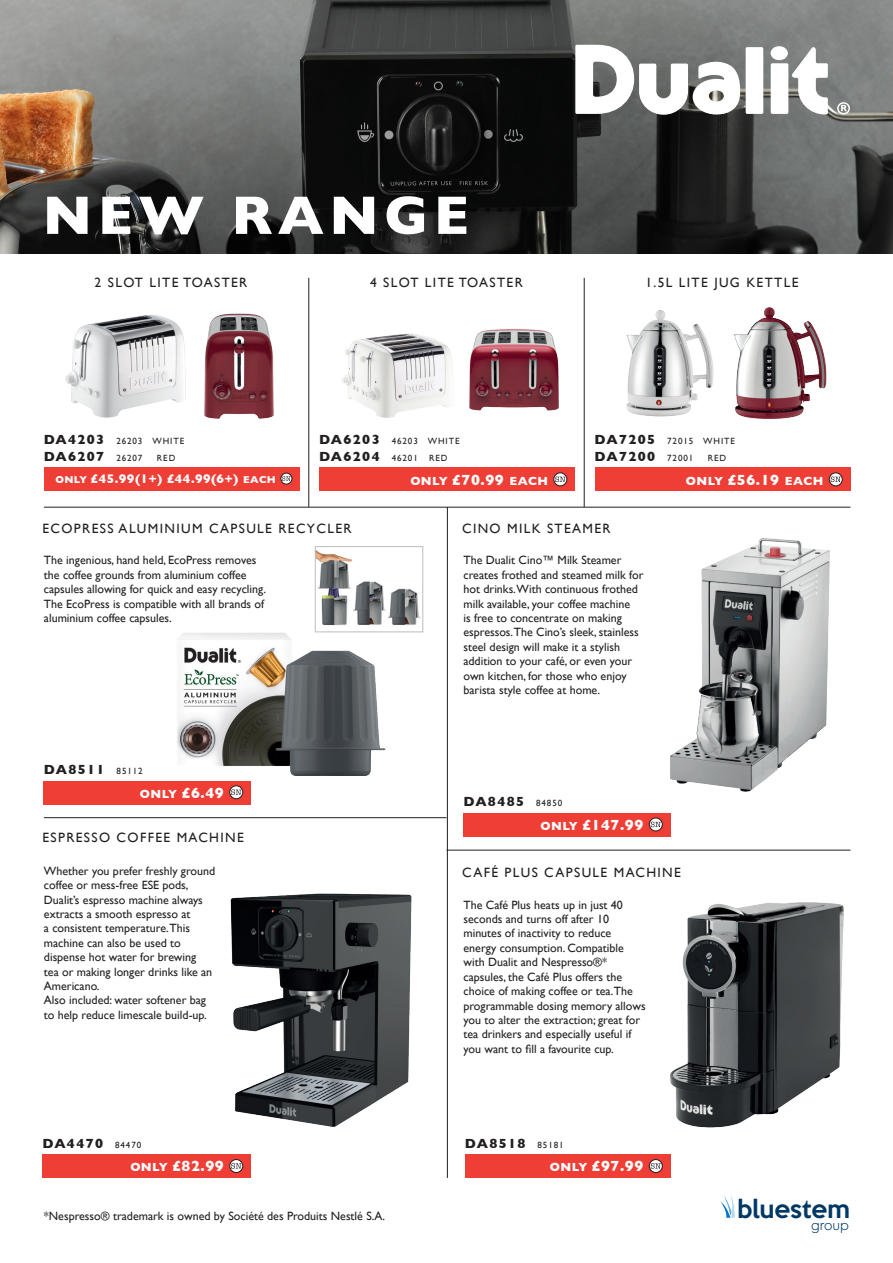
<style>
.page{position:relative;width:893px;height:1263px;background:#fff}
.page>*{position:absolute;margin:0;border:0;box-sizing:border-box;transform-origin:0 0}
.t1{font:700 54.9px "Gill Sans";letter-spacing:.1em;color:#fff}
.t2{font:500 23.25px "Keep Calm";color:#003864}
.t3{font:700 15px "Gill Sans";letter-spacing:.04em;color:#fff}
.t4{font:13.5px "Gill Sans";letter-spacing:.1em;color:#231f20}
.t5{font:700 13.5px "Gill Sans";letter-spacing:.1em;color:#231f20}
.t6{font:100 12.9px "Mothercare";color:#003864}
.t7{font:700 12.75px "Gill Sans";letter-spacing:.04em;color:#fff}
.t8{font:12px/14.4px "Gill Sans";color:#231f20}
.t9{font:700 12px "Gill Sans";letter-spacing:.035em;color:#fff}
.t10{font:9px "Gill Sans";letter-spacing:.1em;color:#231f20}
.s1{font-weight:700;font-size:13.5px}
.s2{font-size:10.2px}
.s3{font-weight:400;font-size:9px}
.s4{font-size:15px}
.s5{font-size:12px}
</style>
<div class="page">
<img style="left:0;top:0;width:893px;height:253px">
<div style="left:746px;top:47px;width:17px;height:67px;background:#fff;border-radius:2px"></div>
<div style="left:771px;top:63px;width:17px;height:51px;background:#fff;border-radius:2px"></div>
<svg style="left:791px;top:47px;width:37px;height:67px"></svg>
<div style="left:771px;top:46px;width:17px;height:14px;background:#fff;border-radius:50%"></div>
<svg style="left:575px;top:45px;width:165px;height:70px"></svg>
<svg style="left:837px;top:102px;width:13px;height:12px"></svg>
<img style="left:204px;top:313px;width:70px;height:106px">
<img style="left:65px;top:314px;width:121px;height:104px">
<div style="left:44px;top:467px;width:256px;height:23px;background:#ee3e35"></div>
<div style="left:281px;top:473px;width:11px;height:11px;background:#fff;border-radius:50%"></div>
<div style="left:281px;top:473px;width:11px;height:11px;border:1px solid #231f20;border-radius:50%"></div>
<svg style="left:282px;top:476px;width:9px;height:5px"></svg>
<img style="left:469px;top:328px;width:90px;height:83px">
<img style="left:342px;top:333px;width:112px;height:85px">
<div style="left:319px;top:467px;width:256px;height:23px;background:#ee3e35"></div>
<div style="left:554px;top:473px;width:13px;height:13px;background:#fff;border-radius:50%"></div>
<div style="left:554px;top:473px;width:13px;height:13px;border:1px solid #231f20;border-radius:50%"></div>
<svg style="left:555px;top:476px;width:10px;height:6px"></svg>
<img style="left:734px;top:307px;width:93px;height:112px">
<img style="left:626px;top:310px;width:88px;height:107px">
<div style="left:594px;top:467px;width:256px;height:23px;background:#ee3e35"></div>
<div style="left:829px;top:473px;width:13px;height:13px;background:#fff;border-radius:50%"></div>
<div style="left:829px;top:473px;width:13px;height:13px;border:1px solid #231f20;border-radius:50%"></div>
<svg style="left:831px;top:476px;width:10px;height:6px"></svg>
<div style="left:44px;top:781px;width:207px;height:23px;background:#ee3e35"></div>
<svg style="left:230px;top:786px;width:13px;height:13px"></svg>
<div style="left:229px;top:785px;width:14px;height:14px;border:1px solid #231f20;border-radius:50%"></div>
<svg style="left:231px;top:789px;width:10px;height:6px"></svg>
<img style="left:317px;top:551px;width:104px;height:74px">
<div style="left:315px;top:546px;width:108px;height:86px;border:1px solid #bcbdc0"></div>
<img style="left:177px;top:625px;width:221px;height:151px">
<div style="left:463px;top:813px;width:207px;height:23px;background:#ee3e35"></div>
<svg style="left:649px;top:818px;width:13px;height:13px"></svg>
<div style="left:649px;top:818px;width:14px;height:13px;border:1px solid #231f20;border-radius:50%"></div>
<svg style="left:651px;top:822px;width:10px;height:5px"></svg>
<img style="left:670px;top:538px;width:160px;height:254px">
<div style="left:43px;top:1155px;width:208px;height:23px;background:#ee3e35"></div>
<svg style="left:230px;top:1159px;width:13px;height:13px"></svg>
<div style="left:229px;top:1159px;width:14px;height:14px;border:1px solid #231f20;border-radius:50%"></div>
<svg style="left:231px;top:1163px;width:10px;height:6px"></svg>
<img style="left:230px;top:893px;width:182px;height:234px">
<div style="left:465px;top:1155px;width:205px;height:23px;background:#ee3e35"></div>
<svg style="left:649px;top:1159px;width:13px;height:13px"></svg>
<div style="left:649px;top:1159px;width:14px;height:14px;border:1px solid #231f20;border-radius:50%"></div>
<svg style="left:651px;top:1163px;width:10px;height:6px"></svg>
<img style="left:670px;top:902px;width:174px;height:226px">
<hr style="left:44px;top:817px;width:402px;height:1px;background:#231f20">
<hr style="left:446px;top:850px;width:404px;height:1px;background:#231f20">
<hr style="left:44px;top:507px;width:806px;height:1px;background:#231f20">
<hr style="left:447px;top:507px;width:1px;height:671px;background:#231f20">
<hr style="left:308px;top:278px;width:1px;height:229px;background:#231f20">
<hr style="left:584px;top:278px;width:1px;height:229px;background:#231f20">
<svg style="left:720px;top:1196px;width:15px;height:22px"></svg>
<p class="t1" style="left:43px;top:172px;width:428px">NEW RANGE</p>
<p class="t4" style="left:95px;top:275px;width:154px">2 SLOT LITE TOASTER</p>
<p class="t4" style="left:370px;top:275px;width:154px">4 SLOT LITE TOASTER</p>
<p class="t4" style="left:645px;top:275px;width:155px">1.5L LITE JUG KETTLE</p>
<p class="t10" style="left:44px;top:436px;width:142px"><span class="s1">DA4203</span> 26203 WHITE</p>
<p class="t7" style="left:55px;top:468px;width:222px"><span class="s2">ONLY</span> £45.99(1+) £44.99(6+) <span class="s2">EACH</span></p>
<p class="t5" style="left:44px;top:445px;width:100px">DA6207 <span class="s3">26207</span></p>
<p class="t10" style="left:157px;top:452px;width:20px">RED</p>
<p class="t10" style="left:319px;top:436px;width:142px"><span class="s1">DA6203</span> 46203 WHITE</p>
<p class="t9" style="left:410px;top:471px;width:139px">ONLY <span class="s4">£70.99</span> EACH</p>
<p class="t10" style="left:319px;top:452px;width:130px"><span class="s1">DA6204</span> 46201 RED</p>
<p class="t10" style="left:594px;top:436px;width:142px"><span class="s1">DA7205</span> 72015 WHITE</p>
<p class="t9" style="left:686px;top:471px;width:139px">ONLY <span class="s4">£56.19</span> EACH</p>
<p class="t5" style="left:594px;top:445px;width:100px">DA7200 <span class="s3">72001</span></p>
<p class="t10" style="left:708px;top:452px;width:20px">RED</p>
<p class="t4" style="left:43px;top:520px;width:311px">ECOPRESS ALUMINIUM CAPSULE RECYCLER</p>
<p class="t8" style="left:44px;top:553px;width:224px">The ingenious, hand held, EcoPress removes the coffee grounds from aluminium coffee capsules allowing for quick and easy recycling.<br>The EcoPress is compatible with all brands of aluminium coffee capsules.</p>
<p class="t5" style="left:44px;top:759px;width:100px">DA8511 <span class="s3">85112</span></p>
<p class="t3" style="left:140px;top:780px;width:85px"><span class="s5">ONLY</span> £6.49</p>
<p class="t4" style="left:43px;top:829px;width:203px">ESPRESSO COFFEE MACHINE</p>
<p class="t8" style="left:44px;top:863px;width:173px">Whether you prefer freshly ground coffee or mess-free ESE pods,</p>
<p class="t8" style="left:44px;top:892px;width:170px">Dualit’s espresso machine always extracts a smooth espresso at<br>a consistent temperature.This machine can also be used to dispense hot water for brewing tea or making longer drinks like an<br>Americano.</p>
<p class="t8" style="left:44px;top:993px;width:164px">Also included: water softener bag to help reduce limescale build-up.</p>
<p class="t5" style="left:43px;top:1133px;width:100px">DA4470 <span class="s3">84470</span></p>
<p class="t3" style="left:130px;top:1154px;width:95px"><span class="s5">ONLY</span> £82.99</p>
<p class="t8" style="left:44px;top:1209px;width:343px">*Nespresso® trademark is owned by Société des Produits Nestlé S.A.</p>
<p class="t4" style="left:462px;top:520px;width:150px">CINO MILK STEAMER</p>
<p class="t8" style="left:463px;top:553px;width:159px">The Dualit Cino™ Milk Steamer</p>
<p class="t8" style="left:463px;top:567px;width:181px">creates frothed and steamed milk for hot drinks.With continuous frothed milk available, your coffee machine<br>is free to concentrate on making espressos.The Cino’s sleek, stainless steel design will make it a stylish addition to your café, or even your own kitchen, for those who enjoy barista style coffee at home.</p>
<p class="t5" style="left:463px;top:791px;width:100px">DA8485 <span class="s3">84850</span></p>
<p class="t3" style="left:540px;top:813px;width:104px"><span class="s5">ONLY</span> £147.99</p>
<p class="t4" style="left:462px;top:864px;width:220px">CAFÉ PLUS CAPSULE MACHINE</p>
<p class="t8" style="left:463px;top:897px;width:184px">The Café Plus heats up in just 40 seconds and turns off after 10 minutes of inactivity to reduce energy consumption. Compatible with Dualit and Nespresso®* capsules, the Café Plus offers the choice of making coffee or tea.The programmable dosing memory allows you to alter the extraction; great for tea drinkers and especially useful if you want to fill a favourite cup.</p>
<p class="t5" style="left:465px;top:1133px;width:100px">DA8518 <span class="s3">85181</span></p>
<p class="t3" style="left:550px;top:1154px;width:95px"><span class="s5">ONLY</span> £97.99</p>
<p class="t2" style="left:737px;top:1188px;width:114px">bluestem</p>
<p class="t6" style="left:811px;top:1216px;width:39px">group</p>
</div>
